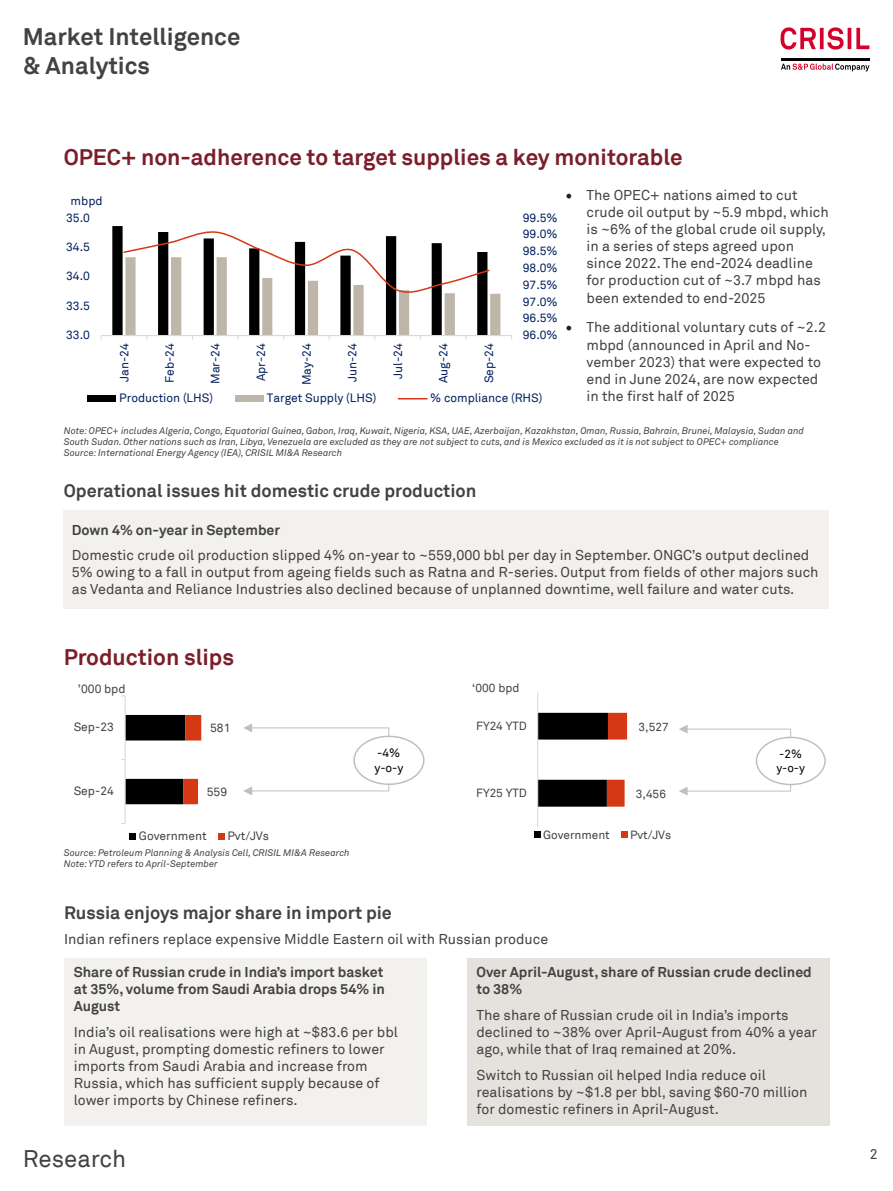
<style>
.page{position:relative;width:893px;height:1191px;background:#fff}
.page>*{position:absolute;margin:0;border:0;box-sizing:border-box;transform-origin:0 0}
.t1{font:700 24px/28.8px "Akkurat Pro";color:#434242}
.t2{font:24px "Akkurat Pro";color:#434242}
.t3{font:700 22.5px "Akkurat Pro";color:#7b1e29}
.t4{font:700 18px "Akkurat Pro";color:#434242}
.t5{font:14.25px/17.1px "Akkurat Pro";color:#434242}
.t6{font:700 14.25px/17.1px "Akkurat Pro";color:#434242;text-align:justify}
.t7{font:14.25px "Akkurat Pro";color:#434242}
.t8{font:12px "Akkurat Pro";letter-spacing:-.005em;color:#002060}
.t9{font:12px "Akkurat Pro";color:#434242}
.t10{font:12px/14.4px "Akkurat Pro";color:#000}
.t11{font:11.85px "Akkurat Pro";color:#434242}
.t12{font:11.85px/14.1px "Akkurat Pro";color:#000}
.t13{font:italic 9.45px/11.4px "Akkurat";color:#434242}
.s1{font-family:"Minion Pro";font-size:18px;color:#231f20}
</style>
<div class="page">
<svg style="left:781px;top:64px;width:88px;height:7px"></svg>
<hr style="left:781px;top:58px;width:88px;height:2px;background:#000">
<svg style="left:780px;top:27px;width:89px;height:23px"></svg>
<div style="left:64px;top:510px;width:765px;height:98px;background:#f2f1ee"></div>
<div style="left:64px;top:958px;width:363px;height:168px;background:#f2f1ee"></div>
<div style="left:467px;top:958px;width:362px;height:168px;background:#e5e2dd"></div>
<hr style="left:101px;top:335px;width:411px;height:1px;background:#d9d9d9">
<svg style="left:112px;top:226px;width:388px;height:113px"></svg>
<div style="left:87px;top:395px;width:29px;height:7px;background:#000"></div>
<div style="left:235px;top:395px;width:29px;height:7px;background:#beb7a9"></div>
<svg style="left:398px;top:398px;width:29px;height:1px"></svg>
<hr style="left:251px;top:727px;width:138px;height:1px;background:#bfbfbf">
<svg style="left:243px;top:723px;width:9px;height:9px"></svg>
<hr style="left:251px;top:790px;width:138px;height:1px;background:#bfbfbf">
<svg style="left:243px;top:786px;width:9px;height:9px"></svg>
<hr style="left:125px;top:696px;width:1px;height:127px;background:#d9d9d9">
<svg style="left:121px;top:715px;width:80px;height:89px"></svg>
<div style="left:130px;top:833px;width:6px;height:7px;background:#000"></div>
<div style="left:218px;top:833px;width:7px;height:7px;background:#d53814"></div>
<div style="left:353px;top:735px;width:71px;height:50px;border:2px solid #bfbfbf;border-radius:50%"></div>
<svg style="left:538px;top:713px;width:89px;height:93px"></svg>
<hr style="left:537px;top:692px;width:1px;height:135px;background:#d9d9d9">
<div style="left:534px;top:831px;width:6px;height:7px;background:#000"></div>
<div style="left:621px;top:831px;width:6px;height:7px;background:#d53814"></div>
<hr style="left:686px;top:728px;width:105px;height:1px;background:#bfbfbf">
<svg style="left:679px;top:725px;width:9px;height:8px"></svg>
<hr style="left:686px;top:790px;width:105px;height:1px;background:#bfbfbf">
<svg style="left:679px;top:787px;width:9px;height:8px"></svg>
<div style="left:756px;top:736px;width:70px;height:49px;border:1px solid #bfbfbf;border-radius:50%"></div>
<h1 class="t1" style="left:23px;top:23px;width:219px">Market Intelligence &amp; Analytics</h1>
<p class="t3" style="left:64px;top:143px;width:620px">OPEC+ non-adherence to target supplies a key monitorable</p>
<p class="t5" style="left:587px;top:187px;width:244px;text-indent:-21px"><span class="s1">•</span> The OPEC+ nations aimed to cut crude oil output by ~5.9 mbpd, which is ~6% of the global crude oil supply, in a series of steps agreed upon since 2022. The end-2024 deadline for production cut of ~3.7 mbpd has been extended to end-2025</p>
<p class="t5" style="left:587px;top:319px;width:241px;text-indent:-21px"><span class="s1">•</span> The additional voluntary cuts of ~2.2 mbpd (announced in April and No&shy;vember 2023) that were expected to end in June 2024, are now expected in the first half of 2025</p>
<p class="t13" style="left:64px;top:425px;width:742px">Note: OPEC+ includes Algeria, Congo, Equatorial Guinea, Gabon, Iraq, Kuwait, Nigeria, KSA, UAE, Azerbaijan, Kazakhstan, Oman, Russia, Bahrain, Brunei, Malaysia, Sudan and<br>South Sudan. Other nations such as Iran, Libya, Venezuela are excluded as they are not subject to cuts, and is Mexico excluded as it is not subject to OPEC+ compliance</p>
<p class="t13" style="left:64px;top:448px;width:280px">Source: International Energy Agency (IEA), CRISIL MI&amp;A Research</p>
<p class="t8" style="left:71px;top:194px;width:34px">mbpd</p>
<p class="t8" style="left:523px;top:210px;width:36px">99.5%</p>
<p class="t8" style="left:66px;top:210px;width:25px">35.0</p>
<p class="t8" style="left:523px;top:227px;width:36px">99.0%</p>
<p class="t8" style="left:66px;top:240px;width:25px">34.5</p>
<p class="t8" style="left:523px;top:244px;width:36px">98.5%</p>
<p class="t8" style="left:523px;top:261px;width:36px">98.0%</p>
<p class="t8" style="left:66px;top:269px;width:25px">34.0</p>
<p class="t8" style="left:523px;top:278px;width:36px">97.5%</p>
<p class="t8" style="left:523px;top:294px;width:36px">97.0%</p>
<p class="t8" style="left:66px;top:299px;width:25px">33.5</p>
<p class="t8" style="left:523px;top:311px;width:36px">96.5%</p>
<p class="t8" style="left:523px;top:328px;width:36px">96.0%</p>
<p class="t8" style="left:66px;top:328px;width:25px">33.0</p>
<p class="t8" style="left:117px;top:382px;width:40px;rotate:-90deg">Jan-24</p>
<p class="t8" style="left:163px;top:383px;width:41px;rotate:-90deg">Feb-24</p>
<p class="t8" style="left:208px;top:384px;width:42px;rotate:-90deg">Mar-24</p>
<p class="t8" style="left:254px;top:381px;width:39px;rotate:-90deg">Apr-24</p>
<p class="t8" style="left:300px;top:385px;width:44px;rotate:-90deg">May-24</p>
<p class="t8" style="left:345px;top:382px;width:40px;rotate:-90deg">Jun-24</p>
<p class="t8" style="left:391px;top:378px;width:37px;rotate:-90deg">Jul-24</p>
<p class="t8" style="left:436px;top:383px;width:41px;rotate:-90deg">Aug-24</p>
<p class="t8" style="left:482px;top:383px;width:42px;rotate:-90deg">Sep-24</p>
<p class="t8" style="left:119px;top:391px;width:95px">Production (LHS)</p>
<p class="t8" style="left:267px;top:391px;width:111px">Target Supply (LHS)</p>
<p class="t8" style="left:430px;top:391px;width:114px">% compliance (RHS)</p>
<p class="t4" style="left:64px;top:479px;width:414px">Operational issues hit domestic crude production</p>
<p class="t6" style="left:72px;top:521px;width:210px">Down 4% on-year in September</p>
<p class="t5" style="left:72px;top:547px;width:748px">Domestic crude oil production slipped 4% on-year to ~559,000 bbl per day in September. ONGC’s output declined<br>5% owing to a fall in output from ageing fields such as Ratna and R-series. Output from fields of other majors such as Vedanta and Reliance Industries also declined because of unplanned downtime, well failure and water cuts.</p>
<p class="t3" style="left:64px;top:643px;width:172px">Production slips</p>
<p class="t9" style="left:78px;top:682px;width:49px">’000 bpd</p>
<p class="t11" style="left:472px;top:681px;width:49px">‘000 bpd</p>
<p class="t9" style="left:74px;top:720px;width:42px">Sep-23</p>
<p class="t9" style="left:210px;top:721px;width:22px">581</p>
<p class="t11" style="left:476px;top:718px;width:52px">FY24 YTD</p>
<p class="t11" style="left:638px;top:719px;width:32px">3,527</p>
<p class="t10" style="left:374px;top:746px;width:31px">-4% y-o-y</p>
<p class="t12" style="left:776px;top:747px;width:30px">-2% y-o-y</p>
<p class="t9" style="left:74px;top:784px;width:42px">Sep-24</p>
<p class="t9" style="left:207px;top:785px;width:22px">559</p>
<p class="t11" style="left:476px;top:786px;width:52px">FY25 YTD</p>
<p class="t11" style="left:636px;top:786px;width:32px">3,456</p>
<p class="t9" style="left:139px;top:829px;width:69px">Government</p>
<p class="t9" style="left:227px;top:829px;width:43px">Pvt/JVs</p>
<p class="t11" style="left:543px;top:827px;width:68px">Government</p>
<p class="t11" style="left:630px;top:827px;width:43px">Pvt/JVs</p>
<p class="t13" style="left:64px;top:847px;width:287px">Source: Petroleum Planning &amp; Analysis Cell, CRISIL MI&amp;A Research</p>
<p class="t13" style="left:64px;top:858px;width:156px">Note: YTD refers to April-September</p>
<p class="t4" style="left:64px;top:901px;width:329px">Russia enjoys major share in import pie</p>
<p class="t5" style="left:64px;top:930px;width:486px">Indian refiners replace expensive Middle Eastern oil with Russian produce</p>
<p class="t6" style="left:74px;top:963px;width:313px">Share of Russian crude in India’s import basket at 35%, volume from Saudi Arabia drops 54% in August</p>
<p class="t5" style="left:74px;top:1023px;width:326px">India’s oil realisations were high at ~$83.6 per bbl in August, prompting domestic refiners to lower imports from Saudi Arabia and increase from Russia, which has sufficient supply because of lower imports by Chinese refiners.</p>
<p class="t6" style="left:476px;top:963px;width:337px">Over April-August, share of Russian crude declined to 38%</p>
<p class="t5" style="left:476px;top:1006px;width:342px">The share of Russian crude oil in India’s imports declined to ~38% over April-August from 40% a year ago, while that of Iraq remained at 20%.</p>
<p class="t5" style="left:476px;top:1066px;width:333px">Switch to Russian oil helped India reduce oil realisations by ~$1.8 per bbl, saving $60-70 million for domestic refiners in April-August.</p>
<h1 class="t2" style="left:23px;top:1144px;width:105px">Research</h1>
<p class="t7" style="left:870px;top:1145px;width:9px">2</p>
</div>
